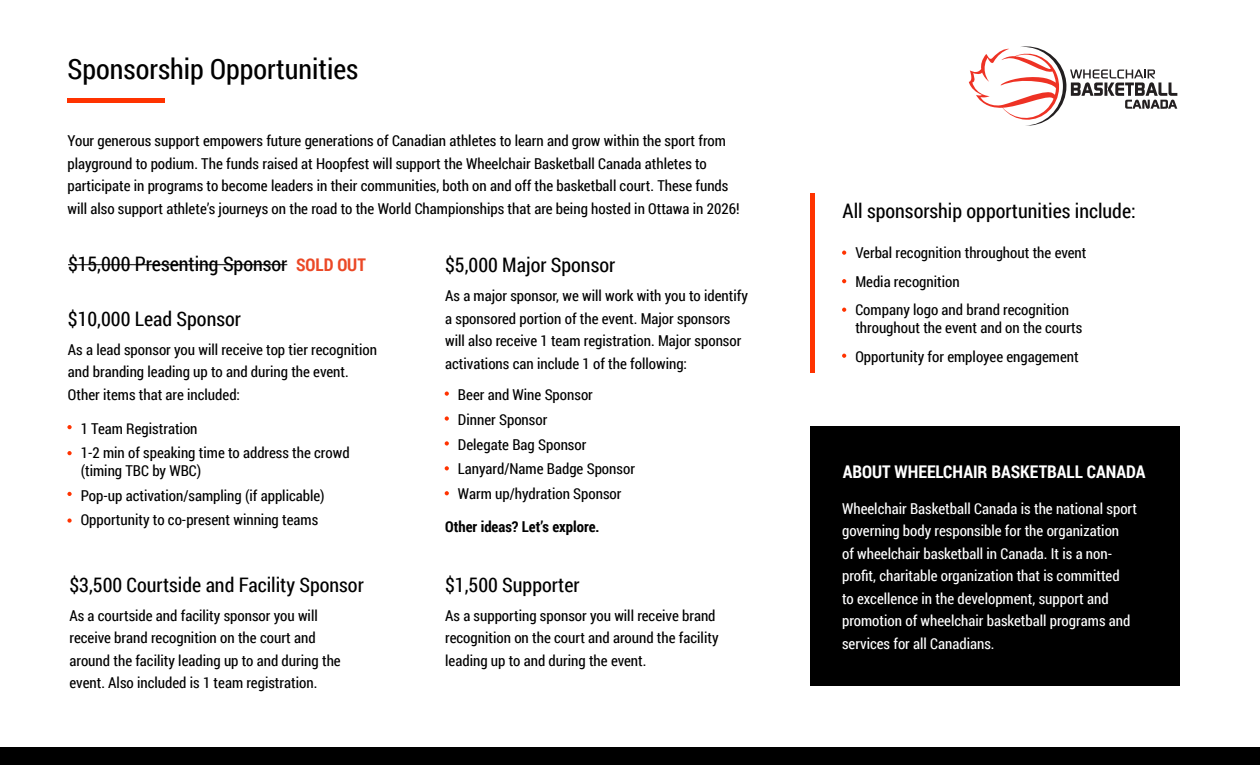
<style>
.page{position:relative;width:1260px;height:765px;background:#fff}
.page>*{position:absolute;margin:0;border:0;box-sizing:border-box;transform-origin:0 0}
.t1{font:28.12px "Roboto Condensed";color:#000}
.t2{font:20px "Roboto Condensed";color:#000}
.t3{font:700 17.5px "Roboto Condensed";color:#fff}
.t4{font:15px/22.5px "Roboto Condensed";color:#000}
.t5{font:15px/22.5px "Roboto Condensed";color:#fff}
.t6{font:700 15px "Roboto Condensed";color:#000}
.s1{font-weight:700;font-size:17.5px;color:#eb4826}
</style>
<div class="page">
<div style="left:811px;top:426px;width:369px;height:260px;background:#000"></div>
<svg style="left:842px;top:251px;width:4px;height:4px"></svg>
<svg style="left:842px;top:354px;width:4px;height:4px"></svg>
<svg style="left:842px;top:279px;width:4px;height:4px"></svg>
<svg style="left:842px;top:308px;width:4px;height:4px"></svg>
<div style="left:0;top:748px;width:1260px;height:17px;background:#000"></div>
<svg style="left:969px;top:46px;width:208px;height:80px"></svg>
<hr style="left:68px;top:99px;width:97px;height:4px;background:#f30">
<hr style="left:68px;top:264px;width:219px;height:1px;background:#000">
<svg style="left:67px;top:425px;width:5px;height:4px"></svg>
<svg style="left:445px;top:392px;width:4px;height:4px"></svg>
<svg style="left:67px;top:451px;width:5px;height:4px"></svg>
<svg style="left:445px;top:416px;width:4px;height:5px"></svg>
<svg style="left:67px;top:492px;width:5px;height:4px"></svg>
<svg style="left:445px;top:441px;width:4px;height:5px"></svg>
<svg style="left:67px;top:518px;width:5px;height:5px"></svg>
<svg style="left:445px;top:491px;width:4px;height:4px"></svg>
<svg style="left:445px;top:466px;width:4px;height:4px"></svg>
<hr style="left:811px;top:193px;width:4px;height:180px;background:#f30">
<h1 class="t1" style="left:68px;top:49px;width:292px">Sponsorship Opportunities</h1>
<p class="t4" style="left:67px;top:129px;width:673px">Your generous support empowers future generations of Canadian athletes to learn and grow within the sport from playground to podium. The funds raised at Hoopfest will support the Wheelchair Basketball Canada athletes to participate in programs to become leaders in their communities, both on and off the basketball court. These funds will also support athlete’s journeys on the road to the World Championships that are being hosted in Ottawa in 2026!</p>
<h2 class="t2" style="left:68px;top:250px;width:299px">$15,000 Presenting Sponsor <span class="s1">SOLD OUT</span></h2>
<h2 class="t2" style="left:68px;top:305px;width:175px">$10,000 Lead Sponsor</h2>
<p class="t4" style="left:68px;top:338px;width:311px">As a lead sponsor you will receive top tier recognition and branding leading up to and during the event.<br>Other items that are included:</p>
<p class="t4" style="left:81px;top:415px;width:270px;line-height:24.8px">1 Team Registration<br>1-2 min of speaking time to address the crowd</p>
<p class="t4" style="left:81px;top:458px;width:246px;line-height:24.8px">(timing TBC by WBC)<br>Pop-up activation/sampling (if applicable)<br>Opportunity to co-present winning teams</p>
<h2 class="t2" style="left:445px;top:251px;width:172px">$5,000 Major Sponsor</h2>
<p class="t4" style="left:445px;top:284px;width:304px">As a major sponsor, we will work with you to identify a sponsored portion of the event. Major sponsors will also receive 1 team registration. Major sponsor activations can include 1 of the following:</p>
<p class="t4" style="left:458px;top:382px;width:179px;line-height:24.8px">Beer and Wine Sponsor<br>Dinner Sponsor<br>Delegate Bag Sponsor<br>Lanyard/Name Badge Sponsor<br>Warm up/hydration Sponsor</p>
<p class="t6" style="left:445px;top:516px;width:156px">Other ideas? Let’s explore.</p>
<h2 class="t2" style="left:70px;top:571px;width:296px">$3,500 Courtside and Facility Sponsor</h2>
<h2 class="t2" style="left:445px;top:571px;width:136px">$1,500 Supporter</h2>
<p class="t4" style="left:70px;top:604px;width:273px">As a courtside and facility sponsor you will receive brand recognition on the court and around the facility leading up to and during the event. Also included is 1 team registration.</p>
<p class="t4" style="left:445px;top:604px;width:275px">As a supporting sponsor you will receive brand recognition on the court and around the facility leading up to and during the event.</p>
<h2 class="t2" style="left:843px;top:197px;width:295px">All sponsorship opportunities include:</h2>
<p class="t4" style="left:855px;top:238px;width:233px;line-height:28.8px">Verbal recognition throughout the event<br>Media recognition<br>Company logo and brand recognition</p>
<p class="t4" style="left:855px;top:313px;width:229px;line-height:28.8px">throughout the event and on the courts<br>Opportunity for employee engagement</p>
<p class="t3" style="left:843px;top:460px;width:304px">ABOUT WHEELCHAIR BASKETBALL CANADA</p>
<p class="t5" style="left:842px;top:497px;width:297px">Wheelchair Basketball Canada is the national sport governing body responsible for the organization<br>of wheelchair basketball in Canada. It is a non&shy;profit, charitable organization that is committed<br>to excellence in the development, support and promotion of wheelchair basketball programs and services for all Canadians.</p>
</div>
